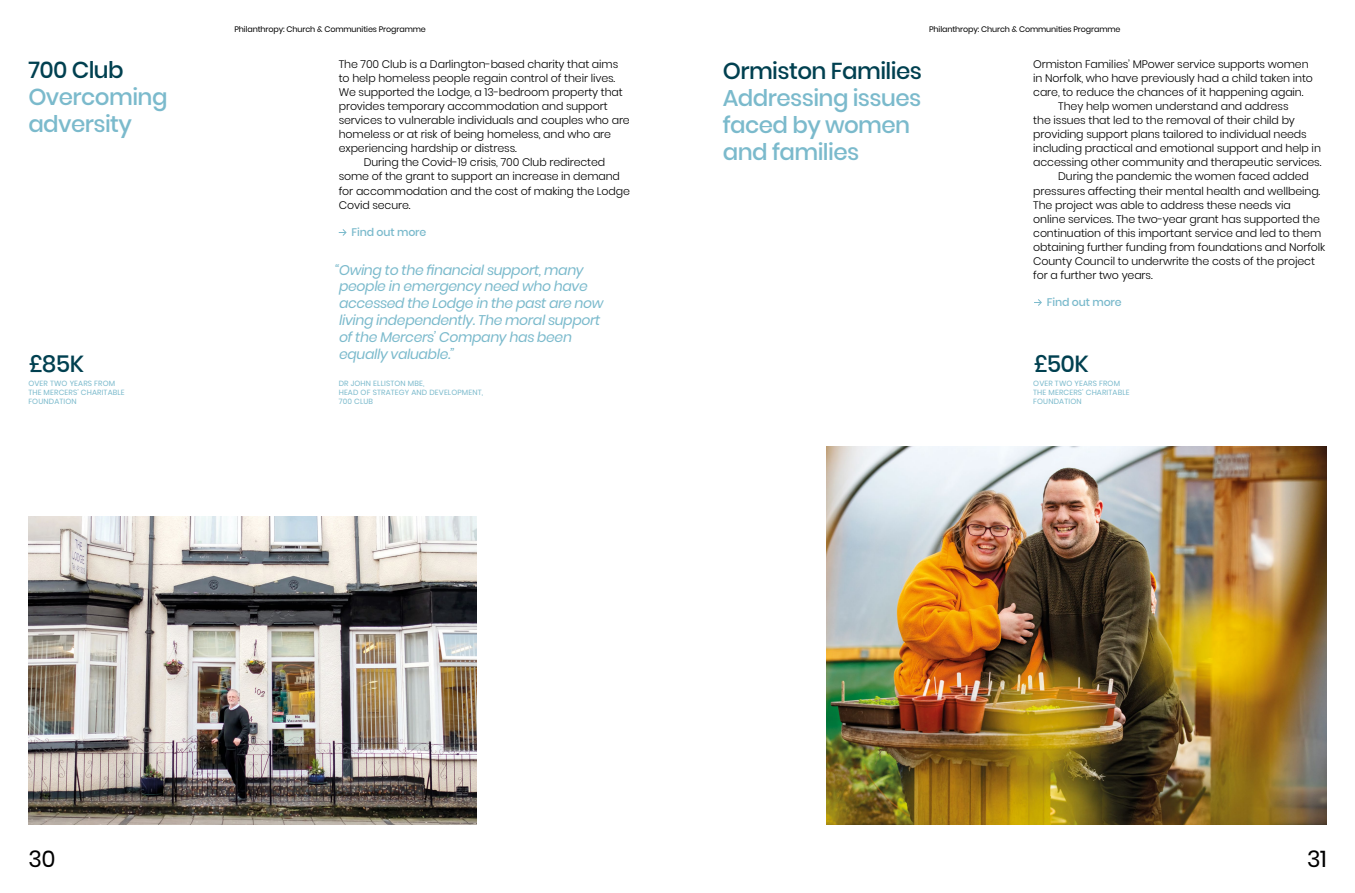
<style>
.page{position:relative;width:1355px;height:893px;background:#fff}
.page>*{position:absolute;margin:0;border:0;box-sizing:border-box;transform-origin:0 0}
.t1{font:500 23.2px "Poppins";letter-spacing:-.025em;color:#004050}
.t2{font:500 23px/27px "Poppins";letter-spacing:-.025em;color:#7bbacc}
.t3{font:500 23px "Poppins";letter-spacing:-.025em;color:#004050}
.t4{font:23px "Poppins";color:#000}
.t5{font:italic 14px/16.8px "Poppins";letter-spacing:-.025em;color:#7bbacc}
.t6{font:300 11px "Poppins";letter-spacing:-.01em;color:#000}
.t7{font:500 11px "Poppins";letter-spacing:-.01em;color:#7bbacc}
.t8{font:8px "Poppins";letter-spacing:-.015em;color:#000}
.t9{font:7.5px/9.3px "Poppins";letter-spacing:.02em;color:#7bbacc}
</style>
<div class="page">
<img style="left:28px;top:516px;width:449px;height:308px">
<img style="left:826px;top:446px;width:501px;height:378px">
<svg style="left:339px;top:229px;width:8px;height:7px"></svg>
<svg style="left:1034px;top:299px;width:8px;height:7px"></svg>
<h2 class="t3" style="left:28px;top:56px;width:97px">700 Club</h2>
<h2 class="t2" style="left:28px;top:83px;width:141px">Overcoming adversity</h2>
<h1 class="t1" style="left:28px;top:350px;width:57px">£85K</h1>
<p class="t9" style="left:28px;top:379px;width:98px">OVER TWO YEARS FROM<br>THE MERCERS’ CHARITABLE<br>FOUNDATION</p>
<p class="t8" style="left:234px;top:25px;width:193px">Philanthropy: Church &amp; Communities Programme</p>
<p class="t8" style="left:929px;top:25px;width:193px">Philanthropy: Church &amp; Communities Programme</p>
<p class="t6" style="left:339px;top:58px;width:281px">The 700 Club is a Darlington-based charity that aims</p>
<p class="t6" style="left:339px;top:72px;width:278px">to help homeless people regain control of their lives.</p>
<p class="t6" style="left:339px;top:86px;width:286px">We supported the Lodge, a 13-bedroom property that</p>
<p class="t6" style="left:339px;top:100px;width:271px">provides temporary accommodation and support</p>
<p class="t6" style="left:339px;top:114px;width:293px">services to vulnerable individuals and couples who are</p>
<p class="t6" style="left:339px;top:128px;width:274px">homeless or at risk of being homeless, and who are</p>
<p class="t6" style="left:339px;top:142px;width:180px">experiencing hardship or distress.</p>
<p class="t6" style="left:364px;top:156px;width:243px">During the Covid-19 crisis, 700 Club redirected</p>
<p class="t6" style="left:339px;top:170px;width:283px">some of the grant to support an increase in demand</p>
<p class="t6" style="left:339px;top:184px;width:293px">for accommodation and the cost of making the Lodge</p>
<p class="t6" style="left:339px;top:198px;width:73px">Covid secure.</p>
<p class="t7" style="left:351px;top:226px;width:76px">Find out more</p>
<p class="t5" style="left:335px;top:261px;width:270px">“Owing to the financial support, many people in emergency need who have accessed the Lodge in the past are now living independently. The moral support of the Mercers’ Company has been equally valuable.”</p>
<p class="t9" style="left:339px;top:379px;width:146px">DR JOHN ELLISTON MBE,<br>HEAD OF STRATEGY AND DEVELOPMENT,<br>700 CLUB</p>
<h2 class="t3" style="left:723px;top:57px;width:201px">Ormiston Families</h2>
<h2 class="t2" style="left:723px;top:84px;width:200px">Addressing issues faced by women and families</h2>
<p class="t6" style="left:1033px;top:58px;width:277px">Ormiston Families’ MPower service supports women</p>
<p class="t6" style="left:1033px;top:72px;width:281px">in Norfolk, who have previously had a child taken into</p>
<p class="t6" style="left:1033px;top:86px;width:272px">care, to reduce the chances of it happening again.</p>
<p class="t6" style="left:1058px;top:100px;width:232px">They help women understand and address</p>
<p class="t6" style="left:1033px;top:114px;width:263px">the issues that led to the removal of their child by</p>
<p class="t6" style="left:1033px;top:128px;width:275px">providing support plans tailored to individual needs</p>
<p class="t6" style="left:1033px;top:142px;width:289px">including practical and emotional support and help in</p>
<p class="t6" style="left:1033px;top:156px;width:290px">accessing other community and therapeutic services.</p>
<p class="t6" style="left:1058px;top:170px;width:252px">During the pandemic the women faced added</p>
<p class="t6" style="left:1033px;top:184px;width:289px">pressures affecting their mental health and wellbeing.</p>
<p class="t6" style="left:1033px;top:198px;width:259px">The project was able to address these needs via</p>
<p class="t6" style="left:1033px;top:212px;width:288px">online services. The two-year grant has supported the</p>
<p class="t6" style="left:1033px;top:226px;width:290px">continuation of this important service and led to them</p>
<p class="t6" style="left:1033px;top:240px;width:294px">obtaining further funding from foundations and Norfolk</p>
<p class="t6" style="left:1033px;top:254px;width:283px">County Council to underwrite the costs of the project</p>
<p class="t6" style="left:1033px;top:268px;width:121px">for a further two years.</p>
<p class="t7" style="left:1047px;top:296px;width:76px">Find out more</p>
<h1 class="t1" style="left:1033px;top:350px;width:57px">£50K</h1>
<p class="t9" style="left:1033px;top:379px;width:98px">OVER TWO YEARS FROM<br>THE MERCERS’ CHARITABLE<br>FOUNDATION</p>
<h2 class="t4" style="left:28px;top:845px;width:29px">30</h2>
<h2 class="t4" style="left:1307px;top:845px;width:21px">31</h2>
</div>
